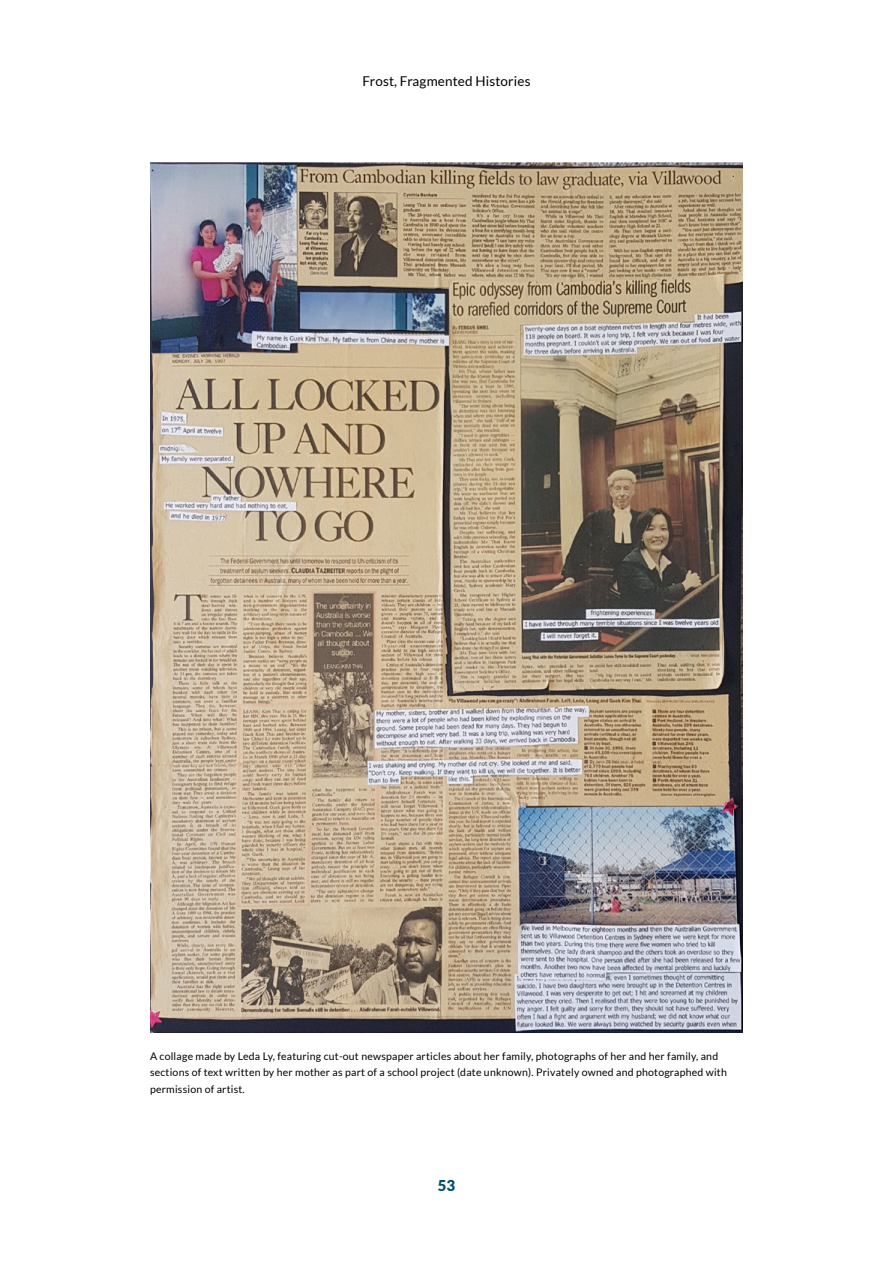
<style>
.page{position:relative;width:893px;height:1263px;background:#fff}
.page>*{position:absolute;margin:0;border:0;box-sizing:border-box;transform-origin:0 0}
.t1{font:900 15px "Lato";color:#004f6e}
.t2{font:13.5px "Lato";letter-spacing:.01em;color:#000}
.t3{font:10.5px/16.5px "Lato";letter-spacing:.02em;color:#000}
</style>
<div class="page">
<img style="left:150px;top:162px;width:593px;height:870px">
<p class="t2" style="left:362px;top:73px;width:170px">Frost, Fragmented Histories</p>
<p class="t3" style="left:150px;top:1048px;width:578px">A collage made by Leda Ly, featuring cut-out newspaper articles about her family, photographs of her and her family, and sections of text written by her mother as part of a school project (date unknown). Privately owned and photographed with permission of artist.</p>
<h1 class="t1" style="left:438px;top:1177px;width:19px">53</h1>
</div>
